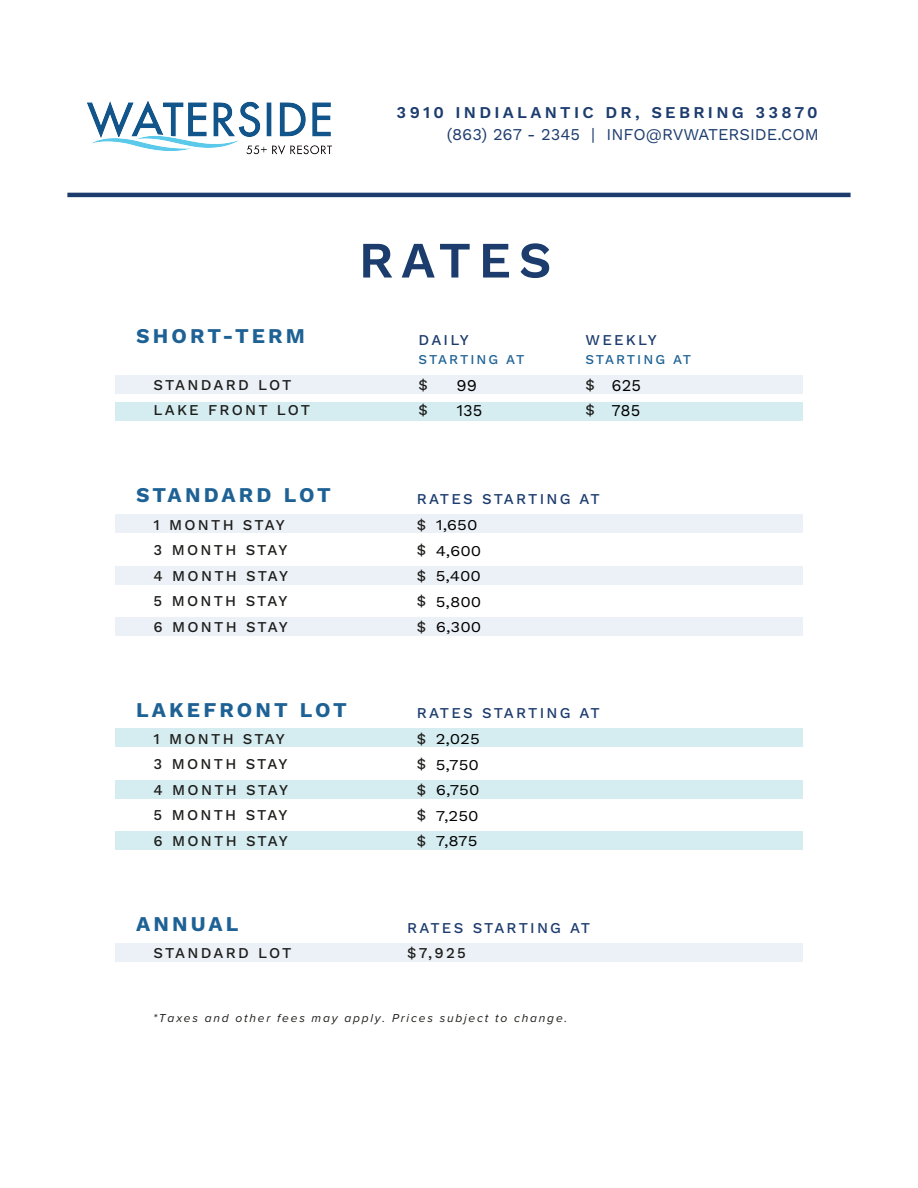
<style>
.page{position:relative;width:918px;height:1188px;background:#fff}
.page>*{position:absolute;margin:0;border:0;box-sizing:border-box;transform-origin:0 0}
.t1{font:600 51px "Work Sans";letter-spacing:.15em;color:#1c3c6e}
.t2{font:700 21px "Work Sans";letter-spacing:.15em;color:#1e6295}
.t3{font:16.5px "Work Sans";color:#1c3c6e}
.t4{font:600 16.5px "Work Sans";letter-spacing:.2em;color:#1c3c6e}
.t5{font:16.5px "Work Sans";color:#000}
.t6{font:500 15px/25.5px "Work Sans";letter-spacing:.15em;color:#1d1d1b}
.t7{font:500 15px "Work Sans";letter-spacing:.15em;color:#1c3c6e}
.t8{font:15px/25.5px "Work Sans";color:#000;scale:1.12 1}
.t9{font:500 15px "Work Sans";letter-spacing:.125em;color:#1d1d1b}
.t10{font:500 13.5px "Work Sans";letter-spacing:.14em;color:#1e6295}
.t11{font:italic 12px "Proxima Nova";letter-spacing:.15em;color:#1d1d1b}
</style>
<div class="page">
<div style="left:115px;top:515px;width:688px;height:18px;background:#ecf1f7"></div>
<div style="left:115px;top:566px;width:688px;height:18px;background:#ecf1f7"></div>
<div style="left:115px;top:617px;width:688px;height:18px;background:#ecf1f7"></div>
<div style="left:115px;top:729px;width:688px;height:18px;background:#d5ecf0"></div>
<div style="left:115px;top:780px;width:688px;height:18px;background:#d5ecf0"></div>
<div style="left:115px;top:831px;width:688px;height:18px;background:#d5ecf0"></div>
<div style="left:115px;top:943px;width:688px;height:19px;background:#ecf1f7"></div>
<div style="left:115px;top:376px;width:688px;height:18px;background:#ecf1f7"></div>
<div style="left:115px;top:402px;width:688px;height:19px;background:#d5ecf0"></div>
<img style="left:87px;top:101px;width:245px;height:54px">
<hr style="left:67px;top:193px;width:784px;height:4px;background:#1c3c6e">
<p class="t4" style="left:397px;top:103px;width:422px">3910 INDIALANTIC DR, SEBRING 33870</p>
<p class="t3" style="left:447px;top:125px;width:374px">(863) 267 - 2345 | INFO@RVWATERSIDE.COM</p>
<h1 class="t1" style="left:359px;top:230px;width:194px">RATES</h1>
<h2 class="t2" style="left:136px;top:323px;width:170px">SHORT-TERM</h2>
<p class="t7" style="left:419px;top:331px;width:52px">DAILY</p>
<p class="t7" style="left:586px;top:331px;width:73px">WEEKLY</p>
<p class="t10" style="left:419px;top:352px;width:107px">STARTING AT</p>
<p class="t10" style="left:586px;top:352px;width:107px">STARTING AT</p>
<p class="t9" style="left:154px;top:376px;width:139px">STANDARD LOT</p>
<p class="t6" style="left:419px;top:373px;width:11px">$</p>
<p class="t6" style="left:586px;top:373px;width:11px">$</p>
<p class="t6" style="left:154px;top:398px;width:158px">LAKE FRONT LOT</p>
<p class="t6" style="left:419px;top:398px;width:11px">$</p>
<p class="t6" style="left:586px;top:398px;width:11px">$</p>
<p class="t5" style="left:456px;top:375px;width:22px">99</p>
<p class="t5" style="left:612px;top:375px;width:31px">625</p>
<p class="t5" style="left:456px;top:401px;width:27px">135</p>
<p class="t5" style="left:612px;top:401px;width:30px">785</p>
<h2 class="t2" style="left:136px;top:482px;width:196px">STANDARD LOT</h2>
<p class="t7" style="left:417px;top:490px;width:185px">RATES STARTING AT</p>
<p class="t6" style="left:154px;top:512px;width:135px">1 MONTH STAY<br>3 MONTH STAY</p>
<p class="t6" style="left:417px;top:512px;width:11px">$</p>
<p class="t8" style="left:436px;top:513px;width:42px">1,650<br>4,600<br>5,400<br>5,800<br>6,300</p>
<p class="t6" style="left:417px;top:538px;width:11px">$</p>
<p class="t6" style="left:154px;top:563px;width:136px">4 MONTH STAY</p>
<p class="t6" style="left:417px;top:563px;width:11px">$</p>
<p class="t6" style="left:154px;top:589px;width:135px">5 MONTH STAY</p>
<p class="t6" style="left:417px;top:589px;width:11px">$</p>
<p class="t6" style="left:154px;top:614px;width:136px">6 MONTH STAY</p>
<p class="t6" style="left:417px;top:614px;width:11px">$</p>
<h2 class="t2" style="left:136px;top:697px;width:212px">LAKEFRONT LOT</h2>
<p class="t7" style="left:417px;top:705px;width:185px">RATES STARTING AT</p>
<p class="t6" style="left:154px;top:727px;width:133px">1 MONTH STAY</p>
<p class="t6" style="left:417px;top:727px;width:11px">$</p>
<p class="t6" style="left:154px;top:752px;width:135px">3 MONTH STAY</p>
<p class="t6" style="left:417px;top:752px;width:11px">$</p>
<p class="t6" style="left:154px;top:778px;width:136px">4 MONTH STAY</p>
<p class="t6" style="left:417px;top:778px;width:11px">$</p>
<p class="t6" style="left:154px;top:803px;width:135px">5 MONTH STAY</p>
<p class="t6" style="left:417px;top:803px;width:11px">$</p>
<p class="t6" style="left:154px;top:829px;width:136px">6 MONTH STAY</p>
<p class="t6" style="left:417px;top:829px;width:11px">$</p>
<p class="t8" style="left:436px;top:727px;width:41px;text-align:justify">2,025<br>5,750<br>6,750<br>7,250<br>7,875</p>
<h2 class="t2" style="left:136px;top:912px;width:104px">ANNUAL</h2>
<p class="t7" style="left:407px;top:919px;width:185px">RATES STARTING AT</p>
<p class="t9" style="left:154px;top:944px;width:139px">STANDARD LOT</p>
<p class="t6" style="left:407px;top:941px;width:60px">$7,925</p>
<p class="t11" style="left:153px;top:1009px;width:416px">*Taxes and other fees may apply. Prices subject to change.</p>
</div>
